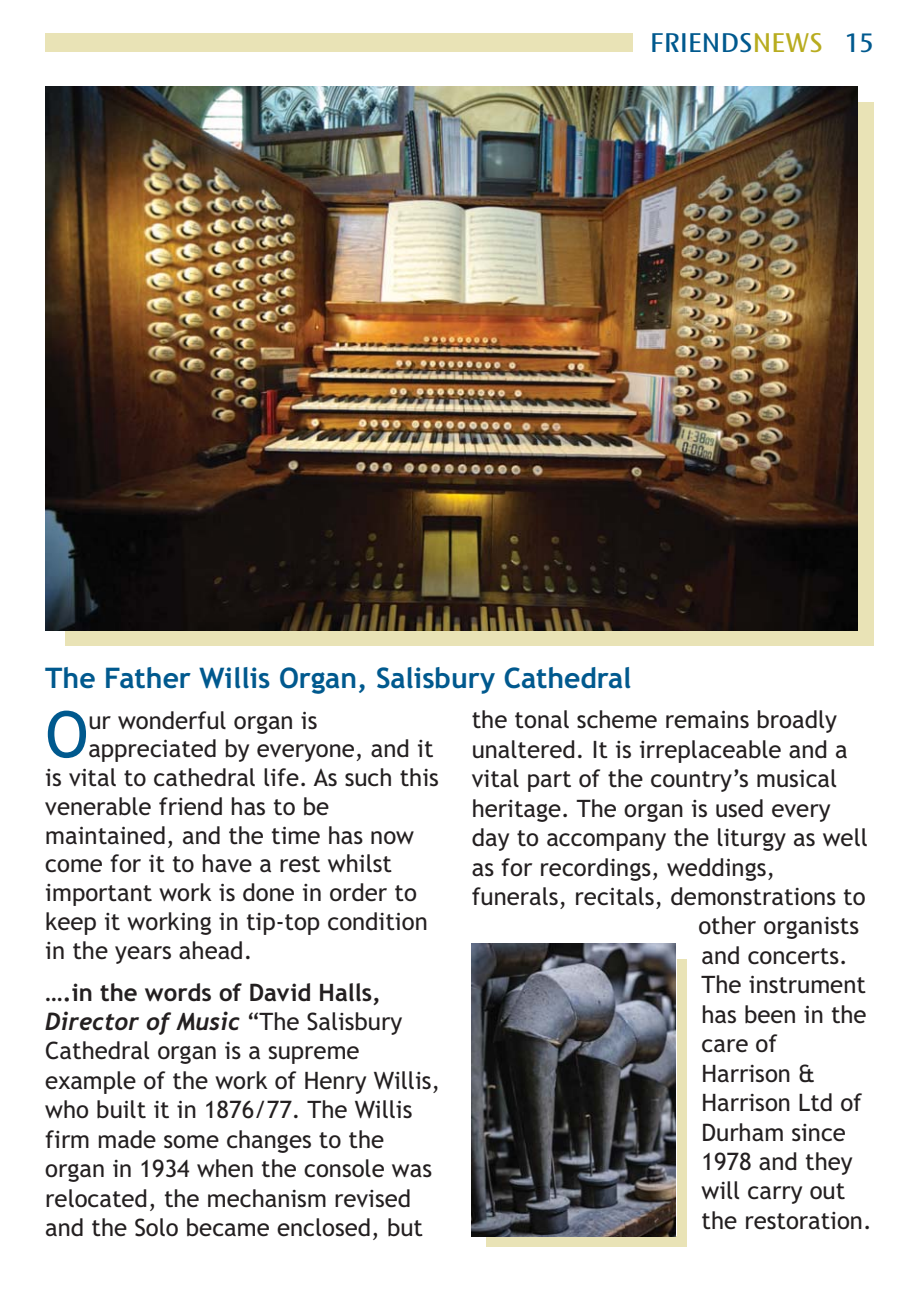
<style>
.page{position:relative;width:918px;height:1298px;background:#fff}
.page>*{position:absolute;margin:0;border:0;box-sizing:border-box;transform-origin:0 0}
.t1{font:64.2px "Trebuchet MS";color:#00598e}
.t2{font:700 28.4px "Trebuchet MS";color:#00598e}
.t3{font:26.2px "Mosquito Std";letter-spacing:.01em;color:#00598e}
.t4{font:24px/29.4px "Trebuchet MS";color:#231f20}
.t5{font:italic 700 24px "Trebuchet";color:#231f20}
.t6{font:700 24px "Trebuchet MS";color:#231f20}
.s1{color:#b8ac1f}
.s2{font-family:"Trebuchet MS";font-weight:400;font-style:normal}
</style>
<div class="page">
<div style="left:45px;top:34px;width:587px;height:18px;background:#e9e3b6"></div>
<div style="left:65px;top:102px;width:809px;height:544px;background:#e9e3b6"></div>
<img style="left:45px;top:86px;width:813px;height:544px">
<div style="left:486px;top:959px;width:200px;height:287px;background:#e9e3b6"></div>
<img style="left:472px;top:944px;width:204px;height:292px">
<p class="t3" style="left:650px;top:32px;width:225px">FRIENDS<span class="s1">NEWS</span> 15</p>
<p class="t2" style="left:45px;top:667px;width:588px">The Father Willis Organ, Salisbury Cathedral</p>
<h1 class="t1" style="left:45px;top:710px;width:45px">O</h1>
<p class="t4" style="left:88px;top:707px;width:231px">ur wonderful organ is</p>
<p class="t4" style="left:88px;top:736px;width:347px">appreciated by everyone, and it</p>
<p class="t4" style="left:45px;top:765px;width:395px">is vital to cathedral life. As such this</p>
<p class="t4" style="left:45px;top:794px;width:285px">venerable friend has to be</p>
<p class="t4" style="left:45px;top:823px;width:370px">maintained, and the time has now</p>
<p class="t4" style="left:45px;top:851px;width:348px">come for it to have a rest whilst</p>
<p class="t4" style="left:45px;top:880px;width:373px">important work is done in order to</p>
<p class="t4" style="left:45px;top:909px;width:384px">keep it working in tip-top condition</p>
<p class="t4" style="left:45px;top:938px;width:209px">in the years ahead.</p>
<p class="t6" style="left:45px;top:983px;width:337px">….in the words of David Halls,</p>
<p class="t5" style="left:45px;top:1008px;width:358px">Director of Music <span class="s2">“The Salisbury</span></p>
<p class="t4" style="left:45px;top:1038px;width:397px">Cathedral organ is a supreme example of the work of Henry Willis, who built it in 1876/77. The Willis firm made some changes to the organ in 1934 when the console was relocated, the mechanism revised and the Solo became enclosed, but</p>
<p class="t4" style="left:472px;top:707px;width:367px">the tonal scheme remains broadly</p>
<p class="t4" style="left:472px;top:737px;width:377px">unaltered. It is irreplaceable and a</p>
<p class="t4" style="left:472px;top:766px;width:367px">vital part of the country’s musical</p>
<p class="t4" style="left:472px;top:796px;width:360px">heritage. The organ is used every</p>
<p class="t4" style="left:472px;top:825px;width:398px">day to accompany the liturgy as well</p>
<p class="t4" style="left:472px;top:854px;width:305px">as for recordings, weddings,</p>
<p class="t4" style="left:472px;top:884px;width:395px">funerals, recitals, demonstrations to</p>
<p class="t4" style="left:698px;top:913px;width:162px">other organists</p>
<p class="t4" style="left:702px;top:943px;width:148px">and concerts.</p>
<p class="t4" style="left:702px;top:972px;width:166px">The instrument</p>
<p class="t4" style="left:702px;top:1002px;width:167px">has been in the</p>
<p class="t4" style="left:702px;top:1031px;width:77px">care of</p>
<p class="t4" style="left:702px;top:1061px;width:115px">Harrison &amp;</p>
<p class="t4" style="left:702px;top:1090px;width:162px">Harrison Ltd of</p>
<p class="t4" style="left:702px;top:1119px;width:146px">Durham since</p>
<p class="t4" style="left:702px;top:1149px;width:153px">1978 and they</p>
<p class="t4" style="left:702px;top:1178px;width:145px">will carry out</p>
<p class="t4" style="left:702px;top:1208px;width:172px">the restoration.</p>
</div>
